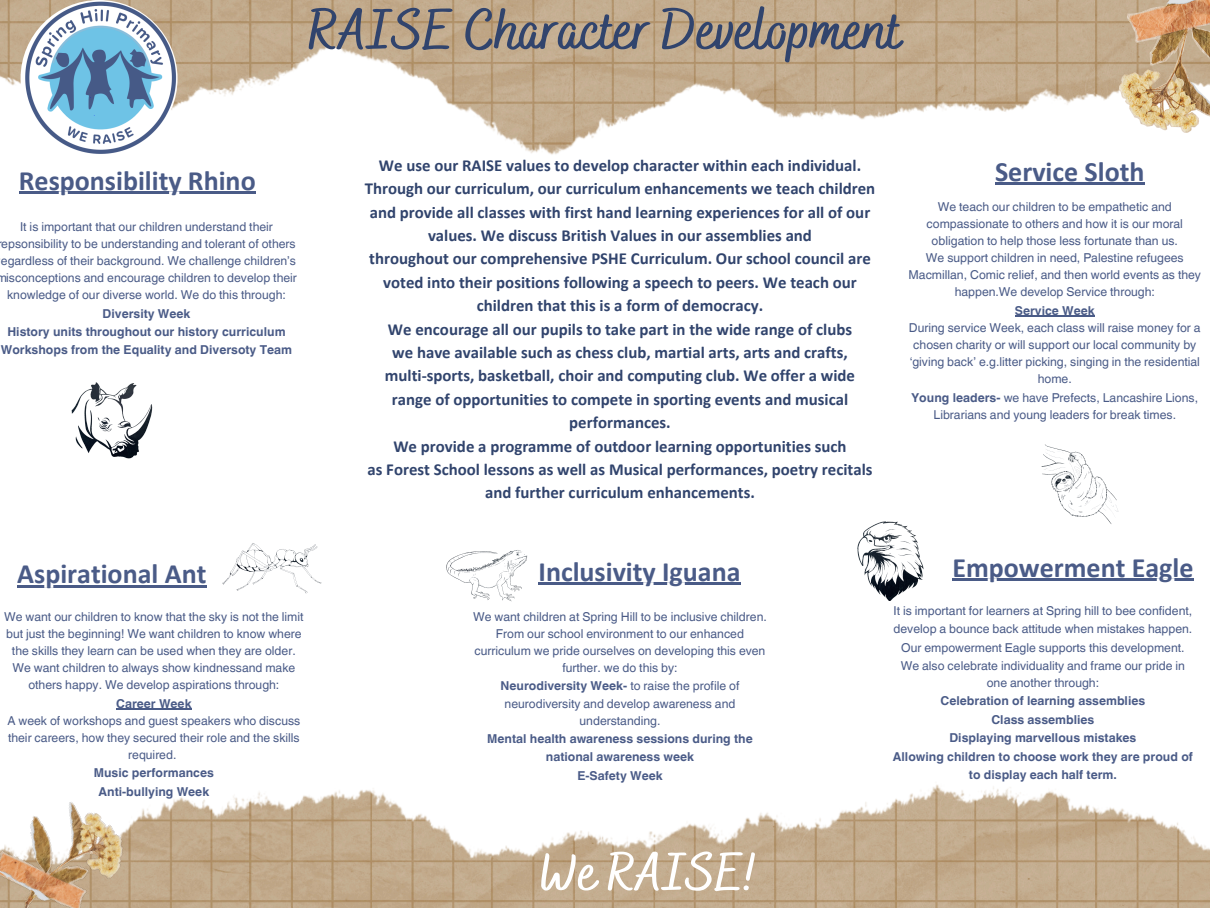
<style>
.page{position:relative;width:1210px;height:908px;background:#fff}
.page>*{position:absolute;margin:0;border:0;box-sizing:border-box;transform-origin:0 0}
.t1{font:700 56.7px "Bakerie Smooth";color:#31446d}
.t2{font:700 53.2px "Bakerie Smooth";color:#fff}
.t3{font:700 28px "Calibri";color:#4a5b87}
.t4{font:700 16.8px/23.4px "Calibri";color:#31446d;text-align:center}
.t5{font:12.25px/17.1px "Helvetica World";color:#4a5b87;text-align:center}
.t6{font:700 12.25px/18.4px "Helvetica World";color:#4a5b87;text-align:center}
.s1{font-weight:700}
</style>
<div class="page">
<img style="left:0;top:0;width:1189px;height:155px">
<img style="left:137px;top:784px;width:1073px;height:123px">
<img style="left:0;top:802px;width:137px;height:105px">
<img style="left:1119px;top:0;width:91px;height:132px">
<img style="left:21px;top:0;width:156px;height:157px;border-radius:50%">
<img style="left:71px;top:382px;width:82px;height:77px">
<img style="left:222px;top:543px;width:100px;height:51px">
<img style="left:1041px;top:444px;width:78px;height:80px">
<img style="left:857px;top:521px;width:67px;height:79px">
<img style="left:446px;top:550px;width:82px;height:52px">
<hr style="left:19px;top:191px;width:237px;height:3px;background:#4a5b87">
<hr style="left:17px;top:584px;width:189px;height:3px;background:#4a5b87">
<hr style="left:538px;top:582px;width:202px;height:2px;background:#4a5b87">
<hr style="left:995px;top:182px;width:149px;height:3px;background:#4a5b87">
<hr style="left:952px;top:578px;width:241px;height:2px;background:#4a5b87">
<hr style="left:1015px;top:315px;width:79px;height:1px;background:#4a5b87">
<hr style="left:116px;top:708px;width:75px;height:1px;background:#4a5b87">
<h2 class="t1" style="left:308px;top:-3px;width:594px">RAISE Character Development</h2>
<p class="t3" style="left:19px;top:169px;width:238px">Responsibility Rhino</p>
<h1 class="t5" style="left:-4px;top:218px;width:302px">It is important that our children understand their epsonsibility to be understanding and tolerant of others egardless of their background. We challenge children’s misconceptions and encourage children to develop their knowledge of our diverse world. We do this through:</h1>
<p class="t6" style="left:103px;top:302px;width:89px">Diversity Week</p>
<p class="t6" style="left:7px;top:321px;width:280px">History units throughout our history curriculum</p>
<h3 class="t6" style="left:1px;top:339px;width:293px">Workshops from the Equality and Diversoty Team</h3>
<p class="t4" style="left:365px;top:155px;width:512px">We use our RAISE values to develop character within each individual.<br>Through our curriculum, our curriculum enhancements we teach children and provide all classes with first hand learning experiences for all of our values. We discuss British Values in our assemblies and<br>throughout our comprehensive PSHE Curriculum. Our school council are voted into their positions following a speech to peers. We teach our children that this is a form of democracy.<br>We encourage all our pupils to take part in the wide range of clubs<br>we have available such as chess club, martial arts, arts and crafts, multi-sports, basketball, choir and computing club. We offer a wide range of opportunities to compete in sporting events and musical performances.<br>We provide a programme of outdoor learning opportunities such<br>as Forest School lessons as well as Musical performances, poetry recitals and further curriculum enhancements.</p>
<p class="t3" style="left:995px;top:160px;width:151px">Service Sloth</p>
<p class="t5" style="left:926px;top:198px;width:258px">We teach our children to be empathetic and compassionate to others and how it is our moral</p>
<p class="t5" style="left:931px;top:232px;width:248px">obligation to help those less fortunate than us.</p>
<p class="t5" style="left:926px;top:249px;width:259px">We support children in need, Palestine refugees</p>
<p class="t5" style="left:908px;top:266px;width:294px">Macmillan, Comic relief, and then world events as they happen.We develop Service through:</p>
<p class="t6" style="left:1015px;top:300px;width:81px">Service Week</p>
<p class="t5" style="left:909px;top:319px;width:293px">During service Week, each class will raise money for a chosen charity or will support our local community by ‘giving back’ e.g.litter picking, singing in the residential home.</p>
<p class="t5" style="left:911px;top:388px;width:288px"><span class="s1">Young leaders-</span> we have Prefects, Lancashire Lions,<br>Librarians and young leaders for break times.</p>
<p class="t3" style="left:17px;top:562px;width:191px">Aspirational Ant</p>
<p class="t3" style="left:538px;top:559px;width:203px">Inclusivity Iguana</p>
<p class="t5" style="left:4px;top:608px;width:301px">We want our children to know that the sky is not the limit but just the beginning! We want children to know where the skills they learn can be used when they are older.<br>We want children to always show kindnessand make others happy. We develop aspirations through:</p>
<p class="t6" style="left:116px;top:692px;width:77px">Career Week</p>
<p class="t5" style="left:7px;top:711px;width:294px">A week of workshops and guest speakers who discuss their careers, how they secured their role and the skills required.</p>
<h2 class="t6" style="left:94px;top:762px;width:122px">Music performances</h2>
<h2 class="t6" style="left:99px;top:780px;width:112px">Anti-bullying Week</h2>
<h2 class="t5" style="left:473px;top:608px;width:295px">We want children at Spring Hill to be inclusive children.<br>From our school environment to our enhanced curriculum we pride ourselves on developing this even further. we do this by:</h2>
<p class="t5" style="left:500px;top:677px;width:240px"><span class="s1">Neurodiversity Week-</span> to raise the profile of neurodiversity and develop awareness and understanding.</p>
<p class="t6" style="left:487px;top:728px;width:267px">Mental health awareness sessions during the national awareness week</p>
<p class="t6" style="left:577px;top:764px;width:87px">E-Safety Week</p>
<h2 class="t2" style="left:540px;top:840px;width:219px">We RAISE!</h2>
<p class="t3" style="left:952px;top:555px;width:243px">Empowerment Eagle</p>
<p class="t5" style="left:893px;top:601px;width:300px;line-height:18.4px">It is important for learners at Spring hill to bee confident, develop a bounce back attitude when mistakes happen.<br>Our empowerment Eagle supports this development.<br>We also celebrate individuality and frame our pride in</p>
<p class="t5" style="left:986px;top:674px;width:114px">one another through:</p>
<p class="t6" style="left:940px;top:690px;width:206px">Celebration of learning assemblies</p>
<p class="t6" style="left:991px;top:708px;width:104px">Class assemblies</p>
<p class="t6" style="left:949px;top:727px;width:188px">Displaying marvellous mistakes</p>
<p class="t6" style="left:893px;top:745px;width:301px">Allowing children to choose work they are proud of to display each half term.</p>
</div>
